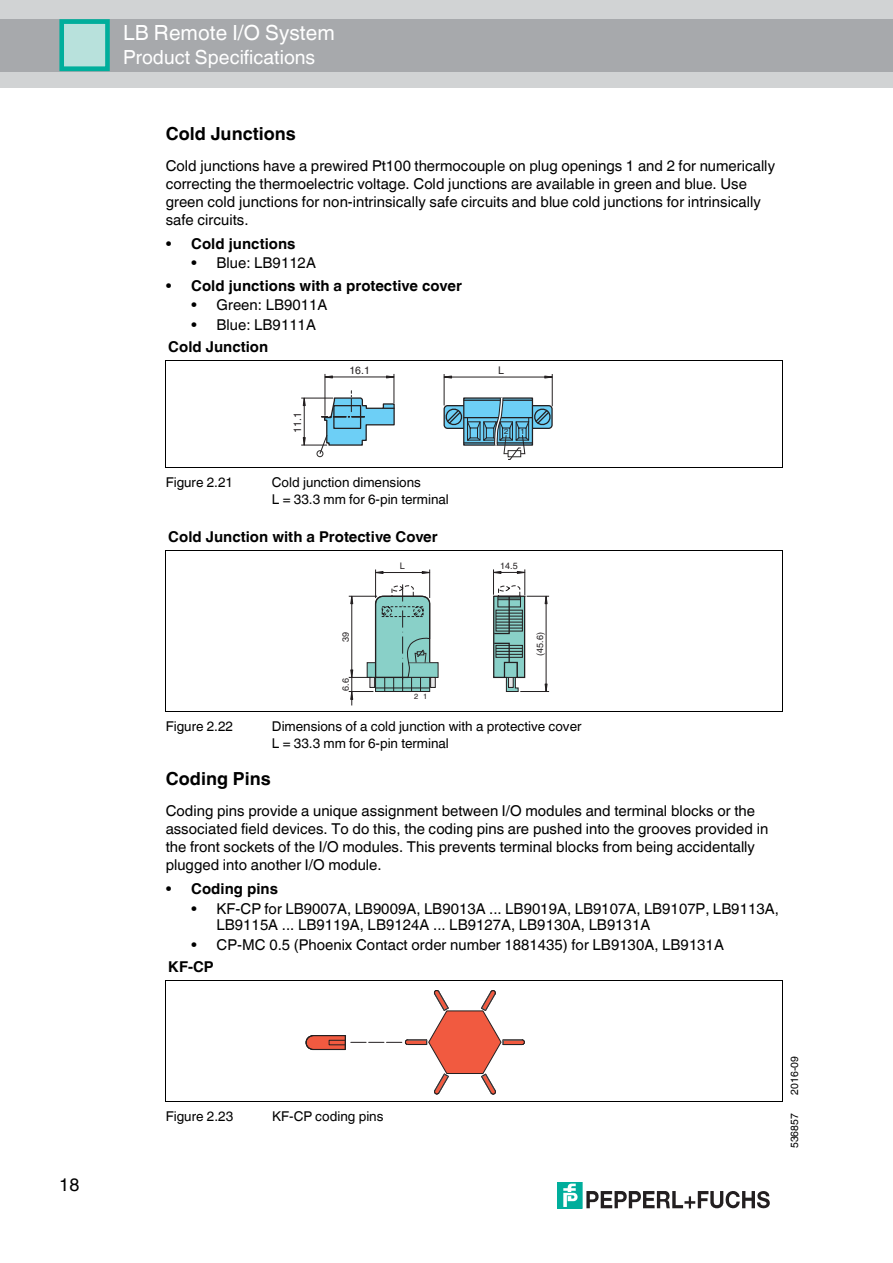
<style>
.page{position:relative;width:893px;height:1263px;background:#fff}
.page>*{position:absolute;margin:0;border:0;box-sizing:border-box;transform-origin:0 0}
.t1{font:20.85px "Helvetica World";letter-spacing:.01em;color:#fff}
.t2{font:19.5px "Helvetica World";color:#fff}
.t3{font:700 18px "Helvetica World";color:#000}
.t4{font:18px "Helvetica World";color:#000}
.t5{font:15px/18px "Helvetica World";color:#000}
.t6{font:700 15px "Helvetica World";color:#000}
.t7{font:13.5px/16.5px "Helvetica World";color:#000}
.t8{font:10.5px "Helvetica World";letter-spacing:-.005em;color:#000}
.t9{font:10.5px "Helvetica World";color:#231f20}
.t10{font:9px "Helvetica World";color:#231f20}
.t11{font:7.5px "Helvetica World";color:#231f20}
</style>
<div class="page">
<div style="left:0;top:0;width:892px;height:87px;background:#d1d3d4"></div>
<div style="left:0;top:19px;width:892px;height:52px;background:#a7a9ac"></div>
<div style="left:60px;top:21px;width:47px;height:49px;background:#b8e1dc"></div>
<div style="left:59px;top:19px;width:51px;height:52px;border:5px solid #00ae9c"></div>
<div style="left:557px;top:1182px;width:25px;height:26px;background:#00ae9c"></div>
<svg style="left:563px;top:1184px;width:15px;height:23px"></svg>
<svg style="left:586px;top:1191px;width:183px;height:18px"></svg>
<hr style="left:165px;top:360px;width:1px;height:107px;background:#000">
<hr style="left:782px;top:360px;width:1px;height:107px;background:#000">
<hr style="left:165px;top:360px;width:617px;height:1px;background:#000">
<hr style="left:165px;top:467px;width:617px;height:1px;background:#000">
<hr style="left:165px;top:550px;width:1px;height:162px;background:#000">
<hr style="left:782px;top:550px;width:1px;height:162px;background:#000">
<hr style="left:165px;top:550px;width:617px;height:1px;background:#000">
<hr style="left:165px;top:712px;width:617px;height:1px;background:#000">
<hr style="left:165px;top:980px;width:1px;height:121px;background:#000">
<hr style="left:782px;top:980px;width:1px;height:121px;background:#000">
<hr style="left:165px;top:980px;width:617px;height:1px;background:#000">
<hr style="left:165px;top:1101px;width:617px;height:1px;background:#000">
<hr style="left:444px;top:374px;width:1px;height:31px;background:#231f20">
<hr style="left:552px;top:374px;width:1px;height:32px;background:#231f20">
<hr style="left:444px;top:377px;width:108px;height:1px;background:#231f20">
<svg style="left:443px;top:375px;width:9px;height:4px"></svg>
<svg style="left:544px;top:375px;width:9px;height:4px"></svg>
<svg style="left:301px;top:374px;width:94px;height:81px"></svg>
<svg style="left:443px;top:397px;width:110px;height:63px"></svg>
<div style="left:316px;top:450px;width:7px;height:7px;border:1px solid #2f2d2c;border-radius:50%"></div>
<hr style="left:351px;top:596px;width:1px;height:109px;background:#231f20">
<svg style="left:349px;top:569px;width:200px;height:131px"></svg>
<svg style="left:305px;top:990px;width:220px;height:105px"></svg>
<p class="t4" style="left:59px;top:1170px;width:22px">18</p>
<h1 class="t1" style="left:123px;top:15px;width:213px">LB Remote I/O System</h1>
<h2 class="t2" style="left:123px;top:41px;width:194px">Product Specifications</h2>
<p class="t3" style="left:166px;top:119px;width:131px">Cold Junctions</p>
<p class="t5" style="left:166px;top:155px;width:611px">Cold junctions have a prewired Pt100 thermocouple on plug openings 1 and 2 for numerically correcting the thermoelectric voltage. Cold junctions are available in green and blue. Use green cold junctions for non-intrinsically safe circuits and blue cold junctions for intrinsically safe circuits.</p>
<p class="t6" style="left:166px;top:231px;width:131px">• Cold junctions</p>
<p class="t5" style="left:191px;top:252px;width:126px">• Blue: LB9112A</p>
<p class="t6" style="left:166px;top:273px;width:298px">• Cold junctions with a protective cover</p>
<p class="t5" style="left:191px;top:294px;width:138px">• Green: LB9011A</p>
<p class="t5" style="left:191px;top:314px;width:126px">• Blue: LB9111A</p>
<p class="t6" style="left:168px;top:335px;width:101px">Cold Junction</p>
<p class="t9" style="left:294px;top:433px;width:22px;rotate:-90deg">11.1</p>
<p class="t9" style="left:349px;top:366px;width:22px">16.1</p>
<p class="t9" style="left:498px;top:366px;width:7px">L</p>
<p class="t11" style="left:504px;top:429px;width:6px">2</p>
<p class="t11" style="left:520px;top:429px;width:6px">1</p>
<p class="t7" style="left:166px;top:473px;width:69px">Figure 2.21</p>
<p class="t7" style="left:272px;top:473px;width:178px">Cold junction dimensions<br>L = 33.3 mm for 6-pin terminal</p>
<p class="t6" style="left:168px;top:525px;width:271px">Cold Junction with a Protective Cover</p>
<p class="t10" style="left:400px;top:563px;width:7px">L</p>
<p class="t10" style="left:500px;top:563px;width:19px">14.5</p>
<p class="t10" style="left:342px;top:642px;width:12px;rotate:-90deg">39</p>
<p class="t10" style="left:536px;top:656px;width:25px;rotate:-90deg">(45.6)</p>
<p class="t10" style="left:342px;top:691px;width:14px;rotate:-90deg">6.6</p>
<p class="t11" style="left:414px;top:694px;width:6px">2</p>
<p class="t11" style="left:423px;top:694px;width:6px">1</p>
<p class="t7" style="left:166px;top:717px;width:69px">Figure 2.22</p>
<p class="t7" style="left:272px;top:717px;width:311px">Dimensions of a cold junction with a protective cover<br>L = 33.3 mm for 6-pin terminal</p>
<p class="t3" style="left:166px;top:764px;width:107px">Coding Pins</p>
<p class="t5" style="left:166px;top:800px;width:604px">Coding pins provide a unique assignment between I/O modules and terminal blocks or the associated field devices. To do this, the coding pins are pushed into the grooves provided in the front sockets of the I/O modules. This prevents terminal blocks from being accidentally plugged into another I/O module.</p>
<p class="t6" style="left:166px;top:877px;width:114px">• Coding pins</p>
<p class="t5" style="left:217px;top:899px;width:563px;line-height:16.5px;text-indent:-25px">• KF-CP for LB9007A, LB9009A, LB9013A ... LB9019A, LB9107A, LB9107P, LB9113A,<br>LB9115A ... LB9119A, LB9124A ... LB9127A, LB9130A, LB9131A</p>
<p class="t5" style="left:191px;top:934px;width:534px">• CP-MC 0.5 (Phoenix Contact order number 1881435) for LB9130A, LB9131A</p>
<p class="t6" style="left:168px;top:955px;width:47px">KF-CP</p>
<p class="t7" style="left:166px;top:1106px;width:69px">Figure 2.23</p>
<p class="t7" style="left:272px;top:1106px;width:113px">KF-CP coding pins</p>
<p class="t8" style="left:785px;top:1095px;width:40px;rotate:-90deg">2016-09</p>
<p class="t8" style="left:785px;top:1148px;width:36px;rotate:-90deg">536857</p>
</div>
